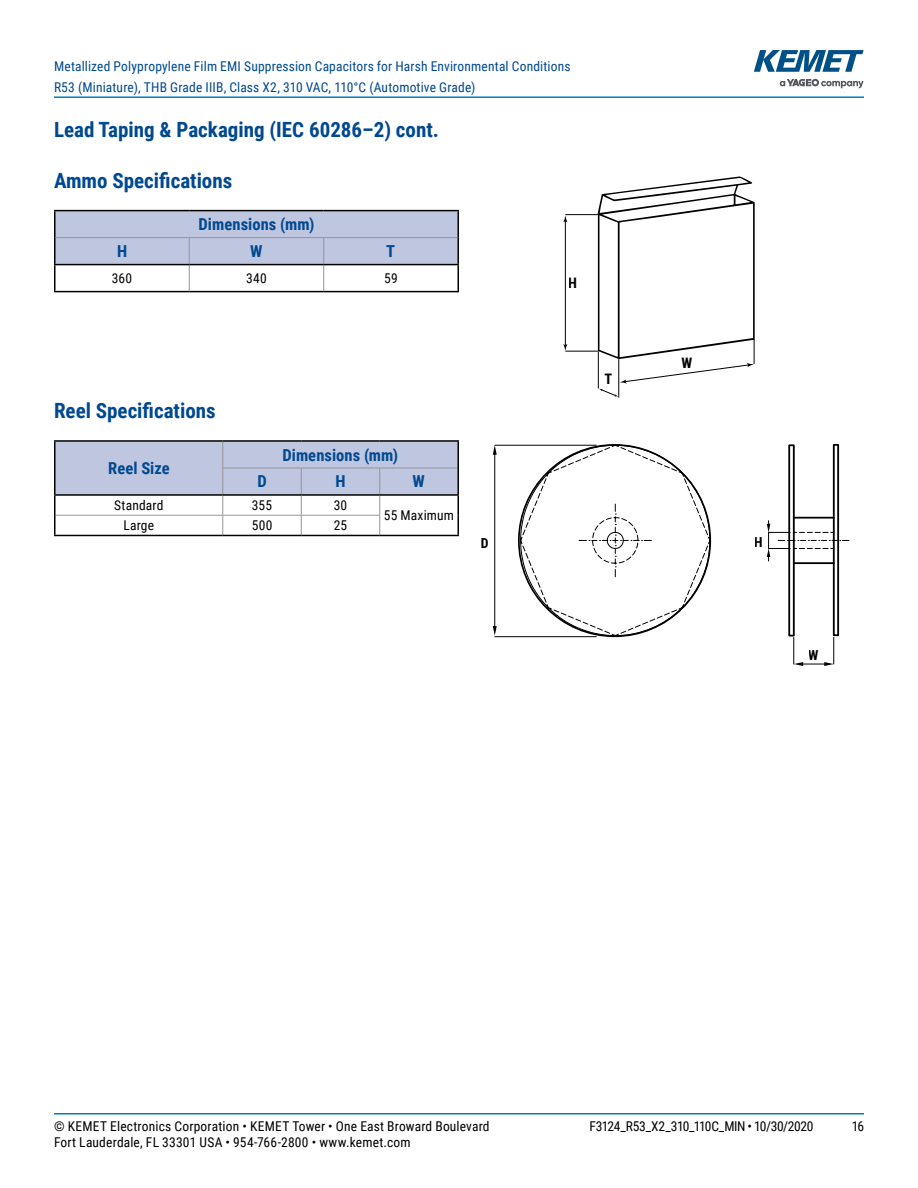
<style>
.page{position:relative;width:918px;height:1188px;background:#fff}
.page>*{position:absolute;margin:0;border:0;box-sizing:border-box;transform-origin:0 0}
.t1{font:700 21px "Roboto Condensed";color:#004990}
.t2{font:700 16.5px "Roboto Condensed";letter-spacing:.005em;color:#004990}
.t3{font:700 14.4px "Roboto Condensed";color:#000}
.t4{font:700 13.8px "Roboto Condensed";color:#000}
.t5{font:13.5px "Roboto Condensed";letter-spacing:.015em;color:#000}
.t6{font:13.5px/21px "Roboto Condensed";letter-spacing:.01em;color:#004990}
.t7{font:13.5px "Roboto Condensed";letter-spacing:-.025em;color:#000}
</style>
<div class="page">
<hr style="left:54px;top:1113px;width:810px;height:2px;background:#007dc3">
<hr style="left:54px;top:96px;width:810px;height:2px;background:#007dc3">
<svg style="left:780px;top:79px;width:84px;height:9px"></svg>
<svg style="left:754px;top:50px;width:110px;height:22px"></svg>
<hr style="left:54px;top:210px;width:135px;height:1px;background:#000">
<hr style="left:54px;top:211px;width:2px;height:27px;background:#000">
<hr style="left:189px;top:210px;width:135px;height:1px;background:#000">
<hr style="left:324px;top:210px;width:135px;height:1px;background:#000">
<hr style="left:54px;top:238px;width:2px;height:26px;background:#000">
<hr style="left:54px;top:265px;width:2px;height:26px;background:#000">
<hr style="left:54px;top:291px;width:135px;height:1px;background:#000">
<hr style="left:189px;top:291px;width:135px;height:1px;background:#000">
<hr style="left:324px;top:291px;width:135px;height:1px;background:#000">
<svg style="left:55px;top:211px;width:404px;height:80px"></svg>
<hr style="left:54px;top:264px;width:135px;height:1px;background:#000">
<hr style="left:189px;top:264px;width:135px;height:1px;background:#000">
<hr style="left:324px;top:264px;width:135px;height:1px;background:#000">
<hr style="left:54px;top:440px;width:169px;height:2px;background:#000">
<hr style="left:223px;top:440px;width:78px;height:2px;background:#000">
<hr style="left:301px;top:440px;width:79px;height:2px;background:#000">
<hr style="left:380px;top:440px;width:79px;height:2px;background:#000">
<svg style="left:54px;top:441px;width:405px;height:94px"></svg>
<hr style="left:380px;top:535px;width:79px;height:1px;background:#000">
<hr style="left:54px;top:515px;width:2px;height:20px;background:#000">
<hr style="left:54px;top:535px;width:169px;height:1px;background:#000">
<hr style="left:223px;top:535px;width:78px;height:1px;background:#000">
<hr style="left:301px;top:535px;width:79px;height:1px;background:#000">
<svg style="left:494px;top:445px;width:356px;height:220px"></svg>
<svg style="left:493px;top:445px;width:4px;height:10px"></svg>
<div style="left:788px;top:444px;width:7px;height:192px;border:2px solid #000"></div>
<svg style="left:493px;top:626px;width:4px;height:10px"></svg>
<svg style="left:767px;top:524px;width:3px;height:8px"></svg>
<svg style="left:767px;top:548px;width:3px;height:9px"></svg>
<svg style="left:824px;top:662px;width:10px;height:4px"></svg>
<svg style="left:794px;top:662px;width:9px;height:4px"></svg>
<div style="left:833px;top:444px;width:6px;height:192px;border:2px solid #000"></div>
<hr style="left:794px;top:517px;width:40px;height:2px;background:#000">
<hr style="left:794px;top:562px;width:40px;height:2px;background:#000">
<hr style="left:598px;top:351px;width:1px;height:37px;background:#000">
<hr style="left:619px;top:359px;width:1px;height:38px;background:#000">
<hr style="left:565px;top:214px;width:33px;height:1px;background:#000">
<hr style="left:565px;top:351px;width:33px;height:1px;background:#000">
<hr style="left:565px;top:221px;width:1px;height:125px;background:#000">
<svg style="left:563px;top:344px;width:4px;height:7px"></svg>
<svg style="left:563px;top:216px;width:4px;height:6px"></svg>
<svg style="left:598px;top:176px;width:157px;height:207px"></svg>
<svg style="left:599px;top:389px;width:19px;height:8px"></svg>
<p class="t6" style="left:54px;top:55px;width:518px">Metallized Polypropylene Film EMI Suppression Capacitors for Harsh Environmental Conditions<br>R53 (Miniature), THB Grade IIIB, Class X2, 310 VAC, 110°C (Automotive Grade)</p>
<h1 class="t1" style="left:54px;top:115px;width:386px">Lead Taping &amp; Packaging (IEC 60286–2) cont.</h1>
<h1 class="t1" style="left:54px;top:165px;width:180px">Ammo Specifications</h1>
<p class="t2" style="left:199px;top:213px;width:117px">Dimensions (mm)</p>
<p class="t2" style="left:117px;top:240px;width:12px">H</p>
<p class="t2" style="left:250px;top:240px;width:14px">W</p>
<p class="t2" style="left:386px;top:240px;width:10px">T</p>
<p class="t5" style="left:112px;top:269px;width:22px">360</p>
<p class="t5" style="left:246px;top:269px;width:22px">340</p>
<p class="t5" style="left:384px;top:269px;width:15px">59</p>
<p class="t3" style="left:569px;top:273px;width:10px">H</p>
<h1 class="t1" style="left:54px;top:396px;width:163px">Reel Specifications</h1>
<p class="t2" style="left:108px;top:457px;width:63px">Reel Size</p>
<p class="t2" style="left:282px;top:443px;width:117px">Dimensions (mm)</p>
<p class="t2" style="left:257px;top:470px;width:11px">D</p>
<p class="t2" style="left:335px;top:470px;width:12px">H</p>
<p class="t2" style="left:413px;top:470px;width:14px">W</p>
<p class="t5" style="left:114px;top:496px;width:51px">Standard</p>
<p class="t5" style="left:252px;top:496px;width:22px">355</p>
<p class="t5" style="left:334px;top:496px;width:15px">30</p>
<p class="t5" style="left:123px;top:516px;width:32px">Large</p>
<p class="t5" style="left:252px;top:516px;width:22px">500</p>
<p class="t5" style="left:334px;top:516px;width:15px">25</p>
<p class="t5" style="left:384px;top:506px;width:72px">55 Maximum</p>
<p class="t4" style="left:480px;top:534px;width:9px">D</p>
<p class="t3" style="left:605px;top:368px;width:9px">T</p>
<p class="t3" style="left:681px;top:353px;width:12px">W</p>
<p class="t4" style="left:755px;top:532px;width:10px">H</p>
<p class="t4" style="left:809px;top:646px;width:12px">W</p>
<p class="t5" style="left:54px;top:1116px;width:437px">© KEMET Electronics Corporation • KEMET Tower • One East Broward Boulevard</p>
<p class="t7" style="left:590px;top:1116px;width:226px">F3124_R53_X2_310_110C_MIN • 10/30/2020</p>
<p class="t5" style="left:852px;top:1116px;width:14px">16</p>
<p class="t5" style="left:54px;top:1133px;width:358px">Fort Lauderdale, FL 33301 USA • 954-766-2800 • www.kemet.com</p>
</div>
